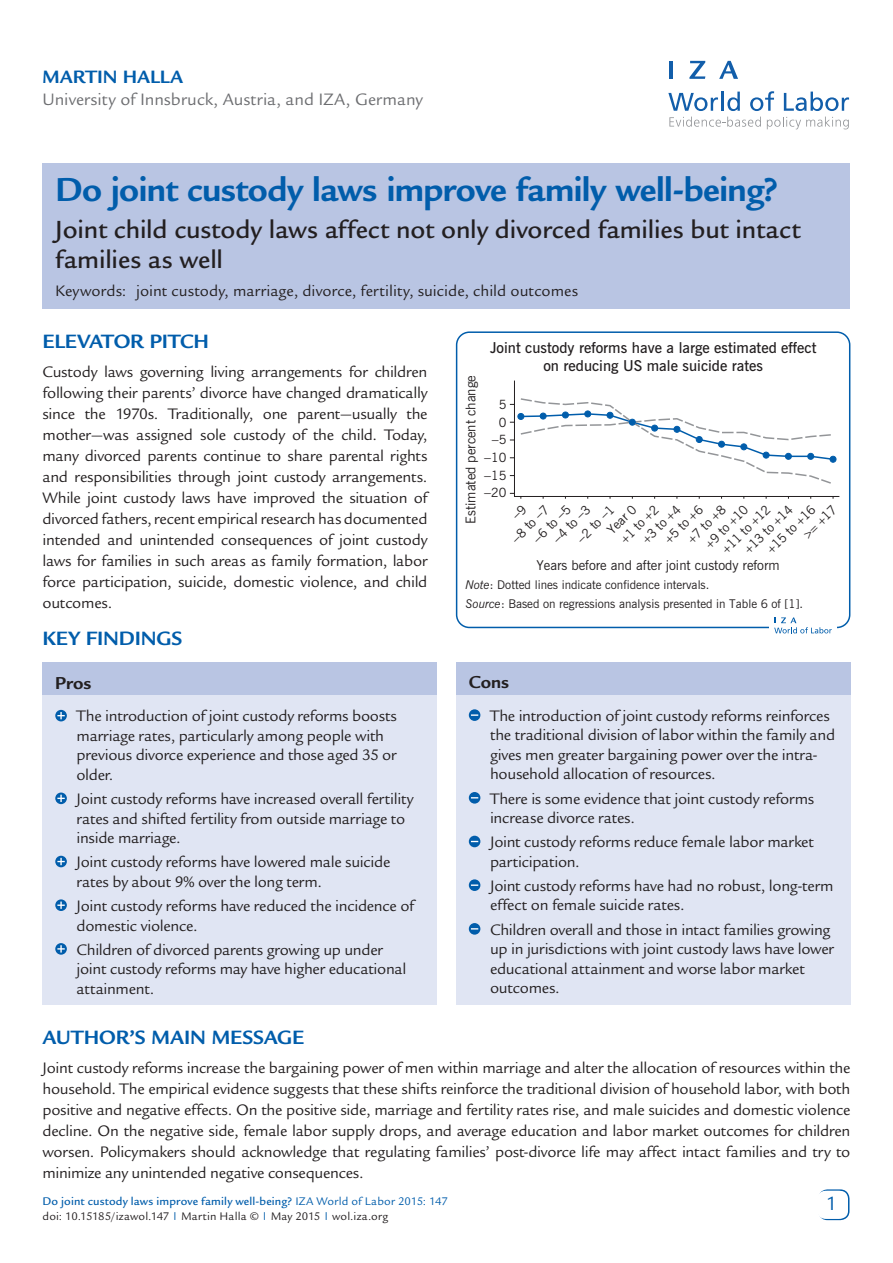
<style>
.page{position:relative;width:893px;height:1263px;background:#fff}
.page>*{position:absolute;margin:0;border:0;box-sizing:border-box;transform-origin:0 0}
.t1{font:700 36px "Legacy Sans Std";letter-spacing:-.015em;color:#015dab}
.t2{font:500 27px/30px "Legacy Sans Std";letter-spacing:-.005em;color:#231f20}
.t3{font:700 21px "Legacy Sans Std";letter-spacing:-.005em;color:#015dab}
.t4{font:21px "Legacy Sans Std";color:#015dab}
.t5{font:700 19.5px "Legacy Sans Std";color:#015dab}
.t6{font:700 18.75px "Legacy Sans Std";letter-spacing:-.005em;color:#231f20}
.t7{font:18px "Legacy Sans Std";color:#6c6d70}
.t8{font:16.5px/19.5px "Legacy Sans Std";letter-spacing:-.015em;color:#231f20}
.t9{font:16.5px "Legacy Sans Std";letter-spacing:.005em;color:#231f20}
.t10{font:600 15px/18px "News Gothic BT";color:#231f20;text-align:center}
.t11{font:13.5px "News Gothic BT";color:#231f20}
.t12{font:12.75px/17.5px "News Gothic BT";color:#231f20;text-align:right}
.t13{font:12px/15px "Legacy Sans Std";letter-spacing:.015em;color:#231f20}
.t14{font:12px/19.5px "News Gothic BT";color:#231f20}
.s1{font-style:italic}
.s2{font-weight:500;color:#015dab}
.s3{color:#015dab}
</style>
<div class="page">
<div style="left:818px;top:1189px;width:31px;height:31px;border:2px solid #015dab;border-radius:9px"></div>
<div style="left:817px;top:1191px;width:30px;height:28px;background:#fff;border-radius:9px"></div>
<svg style="left:668px;top:93px;width:50px;height:18px"></svg>
<hr style="left:721px;top:92px;width:3px;height:19px;background:#125eaa">
<svg style="left:727px;top:92px;width:13px;height:19px"></svg>
<svg style="left:750px;top:91px;width:24px;height:20px"></svg>
<svg style="left:784px;top:92px;width:65px;height:19px"></svg>
<svg style="left:669px;top:117px;width:92px;height:10px"></svg>
<svg style="left:767px;top:117px;width:82px;height:12px"></svg>
<hr style="left:669px;top:61px;width:4px;height:18px;background:#125eaa">
<svg style="left:689px;top:61px;width:16px;height:18px"></svg>
<svg style="left:719px;top:61px;width:19px;height:18px"></svg>
<div style="left:43px;top:163px;width:807px;height:146px;background:#b9c5e3"></div>
<div style="left:456px;top:664px;width:394px;height:341px;background:#e0e5f3"></div>
<div style="left:43px;top:664px;width:394px;height:341px;background:#e0e5f3"></div>
<div style="left:43px;top:662px;width:394px;height:32px;background:#b9c5e3"></div>
<div style="left:456px;top:662px;width:394px;height:32px;background:#b9c5e3"></div>
<svg style="left:55px;top:710px;width:12px;height:11px"></svg>
<svg style="left:57px;top:712px;width:8px;height:7px"></svg>
<svg style="left:55px;top:792px;width:12px;height:12px"></svg>
<svg style="left:57px;top:795px;width:8px;height:7px"></svg>
<svg style="left:55px;top:856px;width:12px;height:11px"></svg>
<svg style="left:57px;top:858px;width:8px;height:7px"></svg>
<svg style="left:55px;top:899px;width:12px;height:12px"></svg>
<svg style="left:57px;top:901px;width:8px;height:8px"></svg>
<svg style="left:55px;top:943px;width:12px;height:12px"></svg>
<svg style="left:57px;top:945px;width:8px;height:7px"></svg>
<div style="left:469px;top:709px;width:11px;height:12px;background:#015dab;border-radius:50%"></div>
<svg style="left:471px;top:714px;width:7px;height:2px"></svg>
<svg style="left:469px;top:792px;width:11px;height:12px"></svg>
<svg style="left:469px;top:836px;width:11px;height:11px"></svg>
<div style="left:469px;top:879px;width:11px;height:12px;background:#015dab;border-radius:50%"></div>
<svg style="left:471px;top:884px;width:7px;height:2px"></svg>
<svg style="left:469px;top:923px;width:11px;height:12px"></svg>
<div style="left:456px;top:331px;width:394px;height:297px;border:2px solid #015dab;border-radius:13px"></div>
<div style="left:769px;top:612px;width:68px;height:25px;background:#fff"></div>
<svg style="left:774px;top:617px;width:58px;height:16px"></svg>
<svg style="left:509px;top:380px;width:331px;height:119px"></svg>
<p class="t5" style="left:43px;top:66px;width:142px">Martin Halla</p>
<p class="t7" style="left:43px;top:89px;width:382px">University of Innsbruck, Austria, and IZA, Germany</p>
<h1 class="t1" style="left:55px;top:169px;width:724px">Do joint custody laws improve family well-being?</h1>
<h2 class="t2" style="left:55px;top:214px;width:747px">Joint child custody laws affect not only divorced families but intact families as well</h2>
<p class="t9" style="left:55px;top:282px;width:524px">Keywords: joint custody, marriage, divorce, fertility, suicide, child outcomes</p>
<p class="t3" style="left:43px;top:329px;width:168px">ELEVATOR PITCH</p>
<p class="t8" style="left:43px;top:362px;width:387px;line-height:21px;text-align:justify">Custody laws governing living arrangements for children following their parents’ divorce have changed dramatically since the 1970s. Traditionally, one parent—usually the mother—was assigned sole custody of the child. Today, many divorced parents continue to share parental rights and responsibilities through joint custody arrangements.<br>While joint custody laws have improved the situation of divorced fathers, recent empirical research has documented intended and unintended consequences of joint custody laws for families in such areas as family formation, labor force participation, suicide, domestic violence, and child outcomes.</p>
<p class="t3" style="left:43px;top:626px;width:141px">KEY FIN DINGS</p>
<p class="t6" style="left:55px;top:672px;width:38px">Pros</p>
<p class="t8" style="left:77px;top:707px;width:322px">The introduction of joint custody reforms boosts marriage rates, particularly among people with previous divorce experience and those aged 35 or older.</p>
<p class="t8" style="left:77px;top:789px;width:339px">Joint custody reforms have increased overall fertility rates and shifted fertility from outside marriage to inside marriage.</p>
<p class="t8" style="left:77px;top:852px;width:315px">Joint custody reforms have lowered male suicide rates by about 9% over the long term.</p>
<p class="t8" style="left:77px;top:896px;width:339px">Joint custody reforms have reduced the incidence of domestic violence.</p>
<p class="t8" style="left:77px;top:940px;width:331px">Children of divorced parents growing up under joint custody reforms may have higher educational attainment.</p>
<p class="t10" style="left:490px;top:338px;width:328px">Joint custody reforms have a large estimated effect on reducing US male suicide rates</p>
<p class="t11" style="left:463px;top:524px;width:150px;rotate:-90deg">Estimated percent change</p>
<p class="t12" style="left:484px;top:396px;width:24px">5<br>0 −5 −10 −15 −20</p>
<p class="t12" style="left:688px;top:530px;width:43px;rotate:-45deg">7 to 8</p>
<p class="t12" style="left:706px;top:534px;width:50px;rotate:-45deg">9 to 10</p>
<p class="t12" style="left:603px;top:525px;width:37px;rotate:-45deg">Year 0</p>
<p class="t12" style="left:768px;top:540px;width:57px;rotate:-45deg">15 to 16</p>
<p class="t11" style="left:536px;top:557px;width:245px">Years before and after joint custody reform</p>
<p class="t12" style="left:665px;top:530px;width:43px;rotate:-45deg">5 to 6</p>
<p class="t12" style="left:745px;top:540px;width:57px;rotate:-45deg">13 to 14</p>
<p class="t12" style="left:643px;top:530px;width:43px;rotate:-45deg">3 to 4</p>
<p class="t12" style="left:529px;top:534px;width:49px;rotate:-45deg">−6 to −5</p>
<p class="t12" style="left:561px;top:522px;width:49px;line-height:17px;text-align:left;text-indent:-17px;rotate:-45deg">−4 to −3 −2 to −1</p>
<p class="t12" style="left:723px;top:540px;width:57px;rotate:-45deg">11 to 12</p>
<p class="t12" style="left:621px;top:530px;width:43px;rotate:-45deg">1 to 2</p>
<p class="t12" style="left:507px;top:534px;width:49px;rotate:-45deg">−8 to −7</p>
<p class="t14" style="left:465px;top:575px;width:339px"><span class="s1">Note</span>: Dotted lines indicate confidence intervals.<br><span class="s1">Source</span>: Based on regressions analysis presented in Table 6 of [1].</p>
<p class="t6" style="left:469px;top:671px;width:42px">Cons</p>
<p class="t8" style="left:490px;top:706px;width:347px">The introduction of joint custody reforms reinforces the traditional division of labor within the family and gives men greater bargaining power over the intra&shy;household allocation of resources.</p>
<p class="t8" style="left:490px;top:789px;width:326px">There is some evidence that joint custody reforms increase divorce rates.</p>
<p class="t8" style="left:490px;top:832px;width:325px">Joint custody reforms reduce female labor market participation.</p>
<p class="t8" style="left:490px;top:876px;width:345px">Joint custody reforms have had no robust, long-term effect on female suicide rates.</p>
<p class="t8" style="left:490px;top:920px;width:345px">Children overall and those in intact families growing up in jurisdictions with joint custody laws have lower educational attainment and worse labor market outcomes.</p>
<p class="t3" style="left:43px;top:1025px;width:141px">AUTHOR’S MAIN</p>
<p class="t3" style="left:212px;top:1025px;width:94px">MESSAGE</p>
<p class="t8" style="left:43px;top:1057px;width:809px;line-height:21px;text-align:justify">Joint custody reforms increase the bargaining power of men within marriage and alter the allocation of resources within the household. The empirical evidence suggests that these shifts reinforce the traditional division of household labor, with both positive and negative effects. On the positive side, marriage and fertility rates rise, and male suicides and domestic violence decline. On the negative side, female labor supply drops, and average education and labor market outcomes for children worsen. Policymakers should acknowledge that regulating families’ post-divorce life may affect intact families and try to minimize any unintended negative consequences.</p>
<p class="t13" style="left:43px;top:1193px;width:407px"><span class="s2">Do joint custody laws improve family well-being?</span> <span class="s3">IZA World of Labor 2015: 147 </span>doi: 10.15185/izawol.147 <sup>|</sup> Martin Halla © <sup>|</sup> May 2015 <sup>|</sup> wol.iza.org</p>
<p class="t4" style="left:828px;top:1192px;width:13px">1</p>
</div>
